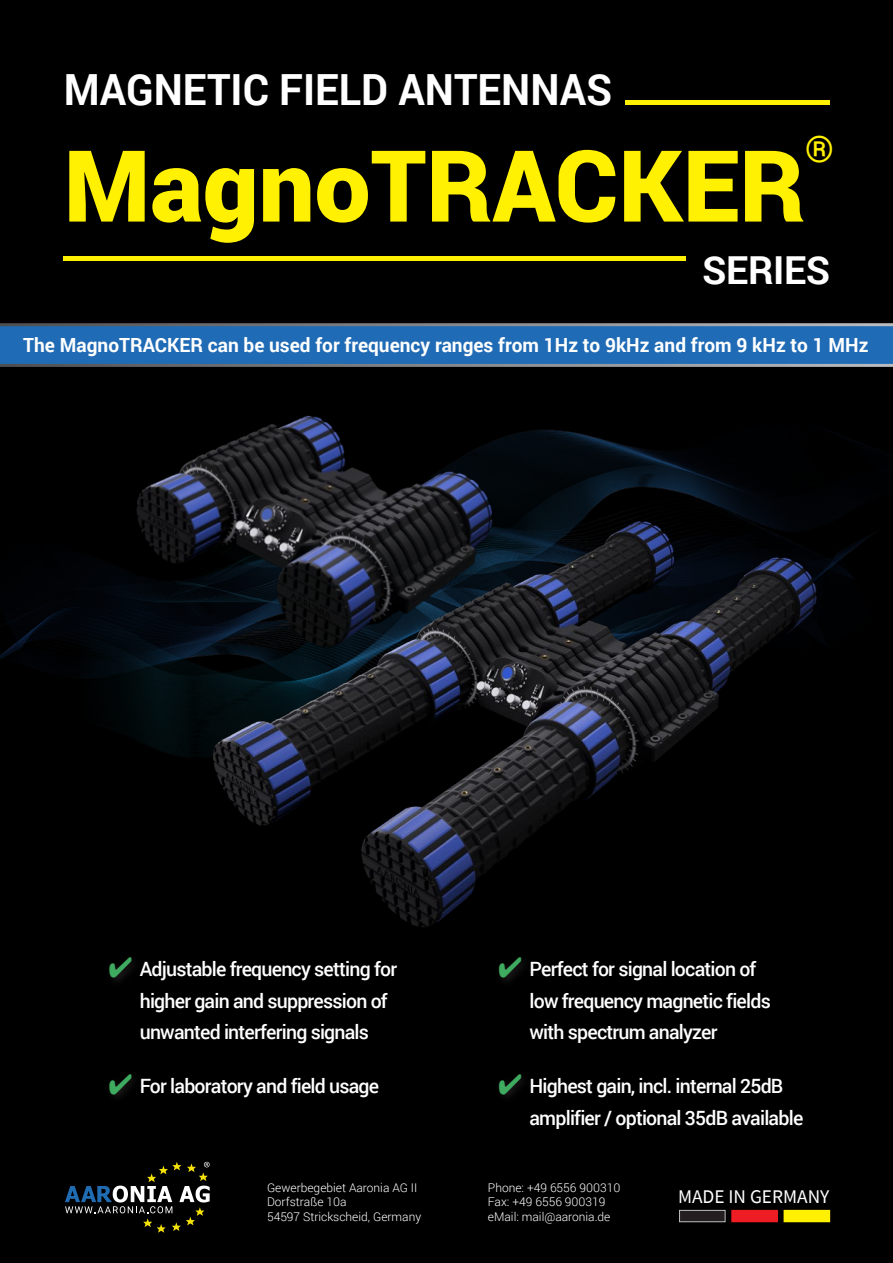
<style>
.page{position:relative;width:893px;height:1263px;background:#000}
.page>*{position:absolute;margin:0;border:0;box-sizing:border-box;transform-origin:0 0}
.t1{font:900 99.45px "Roboto";color:#fff101}
.t2{font:700 42.9px "Roboto";color:#fff;scale:.96 1}
.t3{font:700 38.55px "Roboto";letter-spacing:-.01em;color:#fff}
.t4{font:900 36.75px "Roboto";color:#fff101}
.t5{font:500 19.65px/31.5px "Roboto";letter-spacing:-.04em;color:#fff}
.t6{font:700 19.5px "Roboto";color:#fff}
.t7{font:19.35px "Source Sans Pro";color:#fff}
.t8{font:300 12px/14.4px "Roboto";color:#fff}
.s1{color:#3fab61}
</style>
<div class="page">
<img style="left:78px;top:415px;width:756px;height:512px">
<hr style="left:625px;top:100px;width:204px;height:4px;background:#fff101">
<hr style="left:64px;top:257px;width:622px;height:4px;background:#fff101">
<svg style="left:0;top:323px;width:893px;height:44px;background:#2c6dad"></svg>
<svg style="left:65px;top:1162px;width:145px;height:71px"></svg>
<div style="left:679px;top:1210px;width:46px;height:12px;background:#231f20"></div>
<div style="left:679px;top:1210px;width:46px;height:12px;border:1px solid #bcbdc0"></div>
<div style="left:732px;top:1210px;width:45px;height:12px;background:#ee1d23"></div>
<div style="left:731px;top:1210px;width:47px;height:12px;border:1px solid #ee1d23"></div>
<div style="left:784px;top:1210px;width:46px;height:12px;background:#fff101"></div>
<svg style="left:111px;top:962px;width:22px;height:19px"></svg>
<svg style="left:501px;top:962px;width:22px;height:19px"></svg>
<svg style="left:111px;top:1078px;width:22px;height:19px"></svg>
<svg style="left:501px;top:1078px;width:20px;height:16px"></svg>
<h2 class="t2" style="left:64px;top:60px;width:573px">MAGNETIC FIELD ANTENNAS</h2>
<h3 class="t4" style="left:805px;top:123px;width:30px">®</h3>
<h1 class="t1" style="left:64px;top:116px;width:743px">MagnoTRACKER</h1>
<h3 class="t3" style="left:702px;top:243px;width:129px">SERIES</h3>
<p class="t6" style="left:23px;top:332px;width:847px">The MagnoTRACKER can be used for frequency ranges from 1Hz to 9kHz and from 9 kHz to 1 MHz</p>
<p class="t5" style="left:140px;top:953px;width:259px;text-indent:-31px"><span class="s1">✔</span> Adjustable frequency setting for higher gain and suppression of unwanted interfering signals</p>
<p class="t5" style="left:529px;top:953px;width:243px;text-indent:-31px"><span class="s1">✔</span> Perfect for signal location of low frequency magnetic fields with spectrum analyzer</p>
<p class="t5" style="left:109px;top:1070px;width:272px"><span class="s1">✔</span> For laboratory and field usage</p>
<p class="t5" style="left:529px;top:1070px;width:275px">Highest gain, incl. internal 25dB amplifier / optional 35dB available</p>
<p class="t8" style="left:267px;top:1180px;width:156px">Gewerbegebiet Aaronia AG II<br>Dorfstraße 10a<br>54597 Strickscheid, Germany</p>
<p class="t8" style="left:488px;top:1180px;width:134px">Phone: +49 6556 900310<br>Fax: +49 6556 900319 eMail: mail@aaronia.de</p>
<p class="t7" style="left:678px;top:1184px;width:153px">MADE IN GERMANY</p>
</div>
